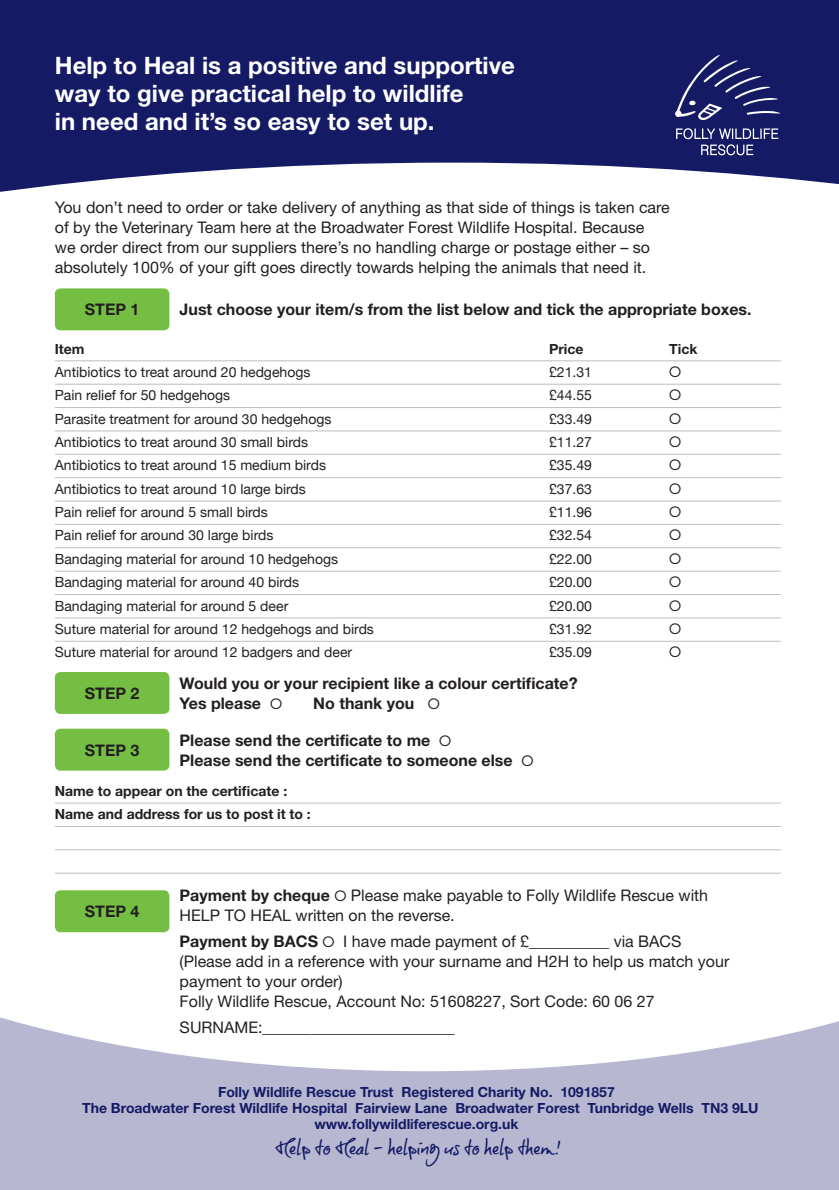
<style>
.page{position:relative;width:839px;height:1190px;background:#fff}
.page>*{position:absolute;margin:0;border:0;box-sizing:border-box;transform-origin:0 0}
.t1{font:700 24px/28px "Helvetica Neue";color:#fff}
.t2{font:18px "Onetrick Tony";letter-spacing:-.025em;color:#141b64}
.t3{font:16px/20px "Helvetica Neue";color:#231f20}
.t4{font:700 16px/20px "Helvetica Neue";color:#231f20}
.t5{font:14px "Helvetica Neue";color:#231f20}
.t6{font:700 14px/16px "Helvetica Neue";color:#141b64;text-align:center}
.t7{font:700 14px/23.4px "Helvetica Neue";color:#231f20}
.t8{font:14px "Futura";color:#231f20}
.s1{font-family:"Futura";font-weight:400;font-size:14px}
.s2{font-weight:700}
.s3{font-family:"Futura";font-size:14px}
</style>
<div class="page">
<svg style="left:0;top:0;width:839px;height:192px;background:#2f3575"></svg>
<svg style="left:0;top:1017px;width:839px;height:173px;fill:#b8b7d1"></svg>
<svg style="left:676px;top:128px;width:102px;height:27px;background:#424782"></svg>
<svg style="left:675px;top:54px;width:105px;height:66px;background:#2f3575"></svg>
<hr style="left:55px;top:360px;width:725px;height:1px;background:#bcbdc0">
<hr style="left:55px;top:384px;width:725px;height:1px;background:#bcbdc0">
<hr style="left:55px;top:407px;width:725px;height:1px;background:#bcbdc0">
<hr style="left:55px;top:430px;width:725px;height:1px;background:#bcbdc0">
<hr style="left:55px;top:454px;width:725px;height:1px;background:#bcbdc0">
<hr style="left:55px;top:477px;width:725px;height:1px;background:#bcbdc0">
<hr style="left:55px;top:501px;width:725px;height:1px;background:#bcbdc0">
<hr style="left:55px;top:524px;width:725px;height:1px;background:#bcbdc0">
<hr style="left:55px;top:547px;width:725px;height:1px;background:#bcbdc0">
<hr style="left:55px;top:571px;width:725px;height:1px;background:#bcbdc0">
<hr style="left:55px;top:594px;width:725px;height:1px;background:#bcbdc0">
<hr style="left:55px;top:617px;width:725px;height:1px;background:#bcbdc0">
<hr style="left:55px;top:641px;width:725px;height:1px;background:#bcbdc0">
<div style="left:55px;top:288px;width:114px;height:42px;background:#74bf43;border-radius:6px"></div>
<div style="left:55px;top:672px;width:114px;height:42px;background:#74bf43;border-radius:6px"></div>
<div style="left:55px;top:890px;width:114px;height:42px;background:#74bf43;border-radius:6px"></div>
<div style="left:55px;top:729px;width:114px;height:42px;background:#74bf43;border-radius:6px"></div>
<hr style="left:55px;top:802px;width:725px;height:1px;background:#bcbdc0">
<hr style="left:55px;top:826px;width:725px;height:1px;background:#bcbdc0">
<hr style="left:55px;top:849px;width:725px;height:1px;background:#bcbdc0">
<hr style="left:55px;top:873px;width:725px;height:1px;background:#bcbdc0">
<h1 class="t1" style="left:55px;top:51px;width:461px">Help to Heal is a positive and supportive way to give practical help to wildlife<br>in need and it’s so easy to set up.</h1>
<p class="t3" style="left:55px;top:198px;width:616px">You don’t need to order or take delivery of anything as that side of things is taken care of by the Veterinary Team here at the Broadwater Forest Wildlife Hospital. Because<br>we order direct from our suppliers there’s no handling charge or postage either – so absolutely 100% of your gift goes directly towards helping the animals that need it.</p>
<p class="t4" style="left:85px;top:299px;width:56px">STEP 1</p>
<p class="t4" style="left:180px;top:299px;width:573px">Just choose your item/s from the list below and tick the appropriate boxes.</p>
<p class="t7" style="left:55px;top:336px;width:31px">Item</p>
<p class="t7" style="left:549px;top:336px;width:36px">Price</p>
<p class="t7" style="left:669px;top:336px;width:30px">Tick</p>
<p class="t5" style="left:55px;top:362px;width:257px">Antibiotics to treat around 20 hedgehogs</p>
<p class="t5" style="left:549px;top:362px;width:44px">£21.31</p>
<p class="t8" style="left:669px;top:362px;width:14px">O</p>
<p class="t5" style="left:55px;top:385px;width:177px">Pain relief for 50 hedgehogs</p>
<p class="t5" style="left:549px;top:385px;width:44px">£44.55</p>
<p class="t8" style="left:669px;top:385px;width:14px">O</p>
<p class="t5" style="left:55px;top:409px;width:278px">Parasite treatment for around 30 hedgehogs</p>
<p class="t5" style="left:549px;top:409px;width:44px">£33.49</p>
<p class="t8" style="left:669px;top:409px;width:14px">O</p>
<p class="t5" style="left:55px;top:432px;width:255px">Antibiotics to treat around 30 small birds</p>
<p class="t5" style="left:549px;top:432px;width:44px">£11.27</p>
<p class="t8" style="left:669px;top:432px;width:14px">O</p>
<p class="t5" style="left:55px;top:455px;width:273px">Antibiotics to treat around 15 medium birds</p>
<p class="t5" style="left:549px;top:455px;width:44px">£35.49</p>
<p class="t8" style="left:669px;top:456px;width:14px">O</p>
<p class="t5" style="left:55px;top:479px;width:252px">Antibiotics to treat around 10 large birds</p>
<p class="t5" style="left:549px;top:479px;width:44px">£37.63</p>
<p class="t8" style="left:669px;top:479px;width:14px">O</p>
<p class="t5" style="left:55px;top:502px;width:214px">Pain relief for around 5 small birds</p>
<p class="t5" style="left:549px;top:502px;width:44px">£11.96</p>
<p class="t8" style="left:669px;top:502px;width:14px">O</p>
<p class="t5" style="left:55px;top:525px;width:220px">Pain relief for around 30 large birds</p>
<p class="t5" style="left:549px;top:525px;width:44px">£32.54</p>
<p class="t8" style="left:669px;top:526px;width:14px">O</p>
<p class="t5" style="left:55px;top:549px;width:285px">Bandaging material for around 10 hedgehogs</p>
<p class="t5" style="left:549px;top:549px;width:44px">£22.00</p>
<p class="t8" style="left:669px;top:549px;width:14px">O</p>
<p class="t5" style="left:55px;top:572px;width:246px">Bandaging material for around 40 birds</p>
<p class="t5" style="left:549px;top:572px;width:44px">£20.00</p>
<p class="t8" style="left:669px;top:572px;width:14px">O</p>
<p class="t5" style="left:55px;top:595px;width:235px">Bandaging material for around 5 deer</p>
<p class="t5" style="left:549px;top:595px;width:44px">£20.00</p>
<p class="t8" style="left:669px;top:596px;width:14px">O</p>
<p class="t5" style="left:55px;top:619px;width:320px">Suture material for around 12 hedgehogs and birds</p>
<p class="t5" style="left:549px;top:619px;width:44px">£31.92</p>
<p class="t8" style="left:669px;top:619px;width:14px">O</p>
<p class="t5" style="left:55px;top:642px;width:299px">Suture material for around 12 badgers and deer</p>
<p class="t5" style="left:549px;top:642px;width:44px">£35.09</p>
<p class="t8" style="left:669px;top:642px;width:14px">O</p>
<p class="t4" style="left:85px;top:683px;width:56px">STEP 2</p>
<p class="t4" style="left:180px;top:673px;width:399px">Would you or your recipient like a colour certificate?<br>Yes please <span class="s1">O</span></p>
<p class="t4" style="left:313px;top:693px;width:128px">No thank you <span class="s1">O</span></p>
<p class="t4" style="left:85px;top:740px;width:56px">STEP 3</p>
<p class="t4" style="left:180px;top:730px;width:355px">Please send the certificate to me <span class="s1">O<br></span>Please send the certificate to someone else <span class="s1">O</span></p>
<p class="t7" style="left:55px;top:779px;width:257px">Name to appear on the certificate :<br>Name and address for us to post it to :</p>
<p class="t4" style="left:85px;top:901px;width:56px">STEP 4</p>
<p class="t3" style="left:180px;top:885px;width:530px"><span class="s2">Payment by cheque</span> <span class="s3">O</span> Please make payable to Folly Wildlife Rescue with<br>HELP TO HEAL written on the reverse.</p>
<p class="t3" style="left:180px;top:931px;width:551px"><span class="s2">Payment by BACS</span> <span class="s3">O</span> I have made payment of £__________ via BACS (Please add in a reference with your surname and H2H to help us match your payment to your order)<br>Folly Wildlife Rescue, Account No: 51608227, Sort Code: 60 06 27</p>
<p class="t3" style="left:180px;top:1017px;width:276px">SURNAME:________________________</p>
<p class="t6" style="left:82px;top:1084px;width:678px">Folly Wildlife Rescue Trust Registered Charity No. 1091857<br>The Broadwater Forest Wildlife Hospital Fairview Lane Broadwater Forest Tunbridge Wells TN3 9LU www.follywildliferescue.org.uk</p>
<p class="t2" style="left:275px;top:1138px;width:288px">Help to Heal – helping us to help them!</p>
</div>
